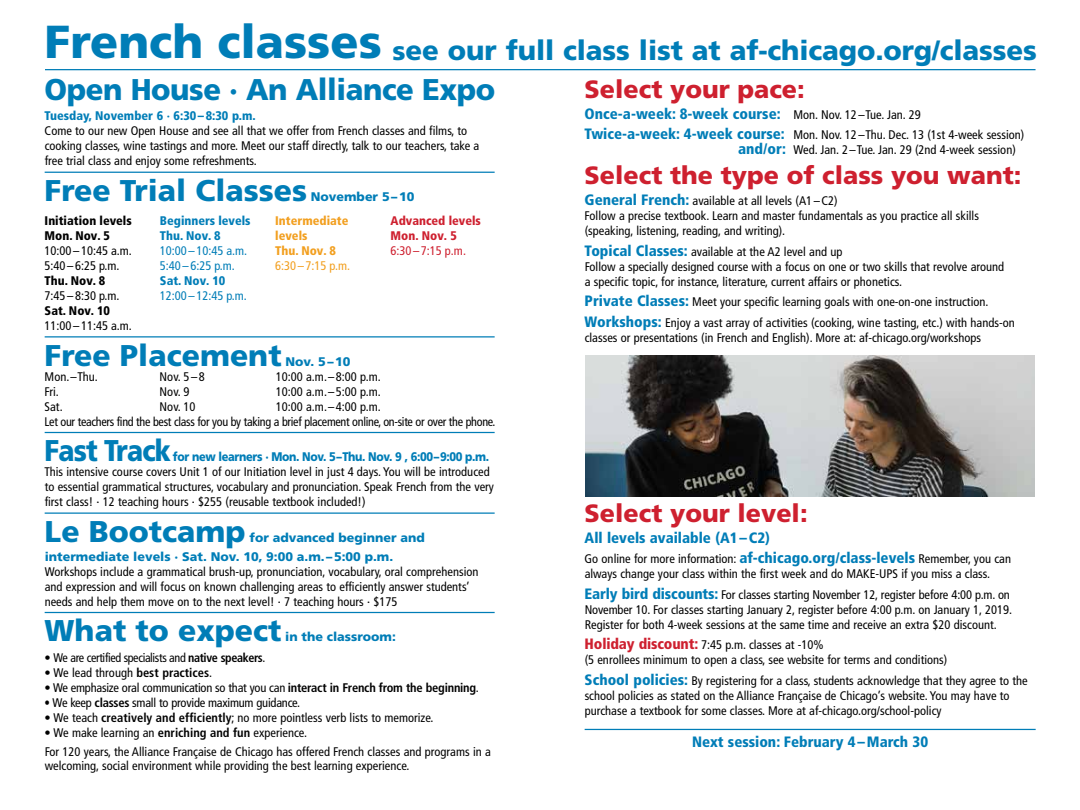
<style>
.page{position:relative;width:1080px;height:810px;background:#fff}
.page>*{position:absolute;margin:0;border:0;box-sizing:border-box;transform-origin:0 0}
.t1{font:900 46.25px "Frutiger";color:#007db7}
.t2{font:900 30px "Frutiger";color:#007db7}
.t3{font:900 30px "Frutiger";letter-spacing:-.03em;color:#007db7;scale:.88 1}
.t4{font:900 27.5px "Frutiger";letter-spacing:-.005em;color:#007db7}
.t5{font:900 25px "Frutiger";color:#ce202f}
.t6{font:900 condensed 15px "Frutiger";color:#007db7}
.t7{font:condensed 12.5px/15px "Frutiger";color:#000}
.t8{font:condensed 12.5px/15px "Frutiger";letter-spacing:-.025em;color:#000}
.t9{font:900 12.5px/18.8px "Frutiger";color:#007db7}
.t10{font:condensed 12.5px "Frutiger";letter-spacing:-.02em;color:#000}
.t11{font:900 condensed 12.5px/15px "Frutiger";color:#007db7}
.t12{font:900 12.5px "Frutiger";letter-spacing:-.03em;color:#007db7;scale:.88 1}
.t13{font:900 condensed 12.5px/15px "Frutiger";color:#000}
.t14{font:condensed 12.5px "Frutiger";letter-spacing:-.03em;color:#000}
.t15{font:condensed 12.5px "Frutiger";letter-spacing:-.02em;color:#000;scale:.88 1}
.t16{font:condensed 12.5px/15px "Frutiger";color:#007db7}
.t17{font:900 condensed 12.5px/15px "Frutiger";color:#f29f1f}
.t18{font:900 condensed 12.5px/15px "Frutiger";color:#ce202f}
.t19{font:condensed 12.5px "Frutiger";color:#f29f1f}
.t20{font:condensed 12.5px "Frutiger";color:#ce202f}
.s1{font-size:26.25px}
.s2{font-weight:400;font-size:12.5px;color:#000}
.s3{font-weight:900;font-size:15px;color:#007db7}
.s4{font-weight:700}
.s5{font-weight:900;font-size:15px;color:#ce202f}
</style>
<div class="page">
<hr style="left:45px;top:172px;width:450px;height:1px;background:#007db7">
<hr style="left:45px;top:336px;width:450px;height:2px;background:#007db7">
<hr style="left:45px;top:432px;width:450px;height:1px;background:#007db7">
<hr style="left:45px;top:512px;width:450px;height:2px;background:#007db7">
<hr style="left:45px;top:612px;width:450px;height:1px;background:#007db7">
<hr style="left:585px;top:729px;width:451px;height:1px;background:#007db7">
<hr style="left:45px;top:69px;width:991px;height:1px;background:#007db7">
<img style="left:585px;top:355px;width:450px;height:142px">
<h1 class="t1" style="left:45px;top:14px;width:339px">French classes</h1>
<h2 class="t2" style="left:45px;top:71px;width:452px">Open House · An Alliance Expo</h2>
<p class="t11" style="left:45px;top:108px;width:213px">Tuesday, November 6 · 6:30–8:30 p.m.</p>
<p class="t7" style="left:45px;top:124px;width:436px">Come to our new Open House and see all that we offer from French classes and films, to cooking classes, wine tastings and more. Meet our staff directly, talk to our teachers, take a free trial class and enjoy some refreshments.</p>
<h2 class="t2" style="left:45px;top:172px;width:264px">Free Trial Classes</h2>
<h3 class="t4" style="left:392px;top:33px;width:646px"><span class="s1">s</span>ee our full class list at af-chicago.org/classes</h3>
<h3 class="t5" style="left:585px;top:74px;width:222px">Select your pace:</h3>
<p class="t6" style="left:585px;top:105px;width:338px">Once-a-week: 8-week course: <span class="s2">Mon. Nov. 12–Tue. Jan. 29</span></p>
<p class="t7" style="left:738px;top:128px;width:288px;text-indent:-153px"><span class="s3">Twice-a-week: 4-week course:</span> Mon. Nov. 12–Thu. Dec. 13 (1st 4-week session) <span class="s3">and/or:</span> Wed. Jan. 2–Tue. Jan. 29 (2nd 4-week session)</p>
<h3 class="t5" style="left:585px;top:161px;width:438px">Select the type of class you want:</h3>
<p class="t7" style="left:585px;top:193px;width:396px"><span class="s3">General French:</span> available at all levels (A1–C2)<br>Follow a precise textbook. Learn and master fundamentals as you practice all skills (speaking, listening, reading, and writing).</p>
<p class="t7" style="left:585px;top:244px;width:421px"><span class="s3">Topical Classes:</span> available at the A2 level and up<br>Follow a specially designed course with a focus on one or two skills that revolve around a specific topic, for instance, literature, current affairs or phonetics.</p>
<p class="t7" style="left:585px;top:292px;width:432px;line-height:20.6px"><span class="s3">Private Classes:</span> Meet your specific learning goals with one-on-one instruction.<br><span class="s3">Workshops:</span> Enjoy a vast array of activities (cooking, wine tasting, etc.) with hands-on</p>
<p class="t7" style="left:585px;top:330px;width:398px">classes or presentations (in French and English). More at: af-chicago.org/workshops</p>
<p class="t9" style="left:311px;top:187px;width:105px">November 5–10</p>
<p class="t13" style="left:45px;top:213px;width:89px">Initiation levels<br>Mon. Nov. 5</p>
<p class="t7" style="left:45px;top:243px;width:89px">10:00– 10:45 a.m.<br>5:40 – 6:25 p.m.</p>
<p class="t13" style="left:45px;top:273px;width:62px">Thu. Nov. 8</p>
<p class="t7" style="left:45px;top:288px;width:76px">7:45 – 8:30 p.m.</p>
<p class="t13" style="left:45px;top:303px;width:67px">Sat. Nov. 10</p>
<p class="t7" style="left:45px;top:318px;width:89px">11:00– 11:45 a.m.</p>
<p class="t11" style="left:160px;top:213px;width:92px">Beginners levels<br>Thu. Nov. 8</p>
<p class="t16" style="left:160px;top:243px;width:89px">10:00 –10:45 a.m.<br>5:40 – 6:25 p.m.</p>
<p class="t11" style="left:160px;top:273px;width:67px">Sat. Nov. 10</p>
<p class="t16" style="left:160px;top:288px;width:88px">12:00 –12:45 p.m.</p>
<p class="t17" style="left:275px;top:213px;width:75px">Intermediate levels<br>Thu. Nov. 8</p>
<p class="t19" style="left:275px;top:258px;width:76px">6:30 –7:15 p.m.</p>
<p class="t18" style="left:391px;top:213px;width:92px">Advanced levels<br>Mon. Nov. 5</p>
<p class="t20" style="left:391px;top:243px;width:77px">6:30–7:15 p.m.</p>
<h2 class="t2" style="left:45px;top:337px;width:239px">Free Placement</h2>
<p class="t9" style="left:285px;top:352px;width:67px">Nov. 5–10</p>
<p class="t7" style="left:45px;top:369px;width:55px">Mon.–Thu.</p>
<p class="t7" style="left:160px;top:369px;width:47px">Nov. 5–8</p>
<p class="t7" style="left:276px;top:369px;width:106px">10:00 a.m.– 8:00 p.m.</p>
<p class="t7" style="left:45px;top:384px;width:16px">Fri.</p>
<p class="t7" style="left:160px;top:384px;width:31px">Nov. 9</p>
<p class="t7" style="left:276px;top:384px;width:106px">10:00 a.m.–5:00 p.m.</p>
<p class="t7" style="left:45px;top:399px;width:20px">Sat.</p>
<p class="t7" style="left:160px;top:399px;width:37px">Nov. 10</p>
<p class="t8" style="left:45px;top:399px;width:452px;text-indent:231px">10:00 a.m.– 4:00 p.m.<br>Let our teachers find the best class for you by taking a brief placement online, on-site or over the phone.</p>
<h2 class="t3" style="left:45px;top:433px;width:145px">Fast Track</h2>
<p class="t12" style="left:173px;top:449px;width:361px">for new learners · Mon. Nov. 5–Thu. Nov. 9 , 6:00–9:00 p.m.</p>
<p class="t7" style="left:45px;top:465px;width:451px">This intensive course covers Unit 1 of our Initiation level in just 4 days. You will be introduced to essential grammatical structures, vocabulary and pronunciation. Speak French from the very first class! · 12 teaching hours · $255 (reusable textbook included!)</p>
<h2 class="t2" style="left:45px;top:513px;width:202px">Le Bootcamp</h2>
<p class="t9" style="left:45px;top:528px;width:382px;text-indent:205px">for advanced beginner and intermediate levels · Sat. Nov. 10, 9:00 a.m.–5:00 p.m.</p>
<p class="t7" style="left:45px;top:564px;width:435px">Workshops include a grammatical brush-up, pronunciation, vocabulary, oral comprehension and expression and will focus on known challenging areas to efficiently answer students’ needs and help them move on to the next level! · 7 teaching hours · $175</p>
<h2 class="t2" style="left:45px;top:613px;width:238px">What to expect</h2>
<p class="t9" style="left:285px;top:627px;width:112px">in the classroom:</p>
<p class="t14" style="left:45px;top:650px;width:222px">• We are certified specialists and <span class="s4">native speakers</span>.</p>
<p class="t7" style="left:45px;top:665px;width:169px">• We lead through <span class="s4">best practices</span>.</p>
<p class="t10" style="left:45px;top:680px;width:436px">• We emphasize oral communication so that you can <span class="s4">interact in French from the beginning</span>.</p>
<p class="t15" style="left:45px;top:695px;width:292px">• We keep <span class="s4">classes</span> small to provide maximum guidance.</p>
<p class="t7" style="left:45px;top:710px;width:390px">• We teach <span class="s4">creatively and efficiently</span>; no more pointless verb lists to memorize.</p>
<p class="t7" style="left:45px;top:723px;width:448px;line-height:19.4px">• We make learning an <span class="s4">enriching and fun</span> experience.<br>For 120 years, the Alliance Française de Chicago has offered French classes and programs in a</p>
<p class="t7" style="left:45px;top:758px;width:366px">welcoming, social environment while providing the best learning experience.</p>
<h3 class="t5" style="left:585px;top:498px;width:224px">Select your level:</h3>
<p class="t6" style="left:585px;top:528px;width:187px">All levels available (A1–C2)</p>
<p class="t7" style="left:585px;top:551px;width:428px">Go online for more information: <span class="s3">af-chicago.org/class-levels</span> Remember, you can always change your class within the first week and do MAKE-UPS if you miss a class.</p>
<p class="t7" style="left:585px;top:587px;width:429px"><span class="s3">Early bird discounts:</span> For classes starting November 12, register before 4:00 p.m. on<br>November 10. For classes starting January 2, register before 4:00 p.m. on January 1, 2019.<br>Register for both 4-week sessions at the same time and receive an extra $20 discount.</p>
<p class="t7" style="left:585px;top:638px;width:364px"><span class="s5">Holiday discount:</span> 7:45 p.m. classes at -10%<br>(5 enrollees minimum to open a class, see website for terms and conditions)</p>
<p class="t7" style="left:585px;top:673px;width:444px"><span class="s3">School policies:</span> By registering for a class, students acknowledge that they agree to the school policies as stated on the Alliance Française de Chicago’s website. You may have to purchase a textbook for some classes. More at af-chicago.org/school-policy</p>
<p class="t6" style="left:692px;top:733px;width:238px">Next session: February 4–March 30</p>
</div>
